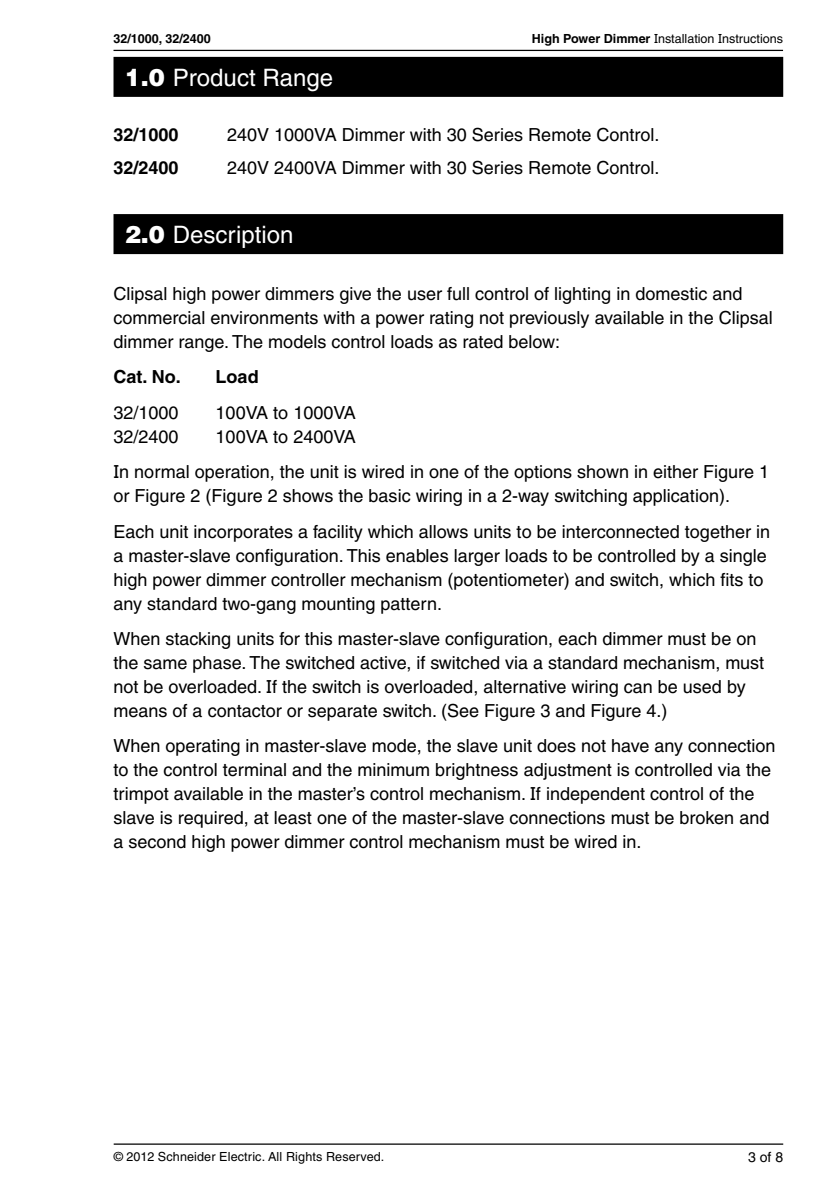
<style>
.page{position:relative;width:840px;height:1191px;background:#fff}
.page>*{position:absolute;margin:0;border:0;box-sizing:border-box;transform-origin:0 0}
.t1{font:500 24px "Helveticasi";color:#fff}
.t2{font:500 18px/24px "Helveticasi";color:#000}
.t3{font:700 18px "Helveticasi";color:#000}
.t4{font:500 14px "Helveticasi";color:#000}
.t5{font:500 12.6px "Helveticasi";letter-spacing:.01em;color:#000}
.t6{font:700 12.6px "Helveticasi";color:#000}
.s1{font-weight:700}
.s2{font-family:"Helvetica Bsi";font-weight:400}
</style>
<div class="page">
<hr style="left:114px;top:1143px;width:668px;height:1px;background:#000">
<hr style="left:113px;top:50px;width:669px;height:1px;background:#000">
<div style="left:113px;top:57px;width:669px;height:40px;background:#000"></div>
<div style="left:113px;top:214px;width:669px;height:40px;background:#000"></div>
<p class="t6" style="left:113px;top:31px;width:99px">32/1000, 32/2400</p>
<p class="t5" style="left:531px;top:31px;width:252px"><span class="s1">High Power Dimmer</span> Installation Instructions</p>
<h1 class="t1" style="left:125px;top:63px;width:210px"><span class="s2">1.0</span> Product Range</h1>
<p class="t3" style="left:113px;top:124px;width:67px">32/1000</p>
<p class="t2" style="left:227px;top:122px;width:433px">240V 1000VA Dimmer with 30 Series Remote Control.</p>
<p class="t3" style="left:113px;top:157px;width:67px">32/2400</p>
<p class="t2" style="left:227px;top:156px;width:433px">240V 2400VA Dimmer with 30 Series Remote Control.</p>
<h1 class="t1" style="left:125px;top:220px;width:170px"><span class="s2">2.0</span> Description</h1>
<p class="t2" style="left:113px;top:282px;width:660px">Clipsal high power dimmers give the user full control of lighting in domestic and commercial environments with a power rating not previously available in the Clipsal dimmer range. The models control loads as rated below:</p>
<p class="t3" style="left:113px;top:366px;width:69px">Cat. No.</p>
<p class="t3" style="left:215px;top:366px;width:45px">Load</p>
<p class="t2" style="left:113px;top:400px;width:67px">32/1000</p>
<p class="t2" style="left:215px;top:400px;width:142px">100VA to 1000VA</p>
<p class="t2" style="left:113px;top:424px;width:67px">32/2400</p>
<p class="t2" style="left:113px;top:419px;width:657px;line-height:35.4px;text-indent:102px">100VA to 2400VA<br>In normal operation, the unit is wired in one of the options shown in either Figure 1</p>
<p class="t2" style="left:113px;top:478px;width:657px;line-height:35.4px">or Figure 2 (Figure 2 shows the basic wiring in a 2-way switching application).<br>Each unit incorporates a facility which allows units to be interconnected together in</p>
<p class="t2" style="left:113px;top:543px;width:654px">a master-slave configuration. This enables larger loads to be controlled by a single high power dimmer controller mechanism (potentiometer) and switch, which fits to any standard two-gang mounting pattern.</p>
<p class="t2" style="left:113px;top:626px;width:652px">When stacking units for this master-slave configuration, each dimmer must be on the same phase. The switched active, if switched via a standard mechanism, must not be overloaded. If the switch is overloaded, alternative wiring can be used by means of a contactor or separate switch. (See Figure 3 and Figure 4.)</p>
<p class="t2" style="left:113px;top:734px;width:663px">When operating in master-slave mode, the slave unit does not have any connection to the control terminal and the minimum brightness adjustment is controlled via the trimpot available in the master’s control mechanism. If independent control of the slave is required, at least one of the master-slave connections must be broken and a second high power dimmer control mechanism must be wired in.</p>
<p class="t5" style="left:114px;top:1149px;width:272px">© 2012 Schneider Electric. All Rights Reserved.</p>
<p class="t4" style="left:747px;top:1148px;width:37px">3 of 8</p>
</div>
